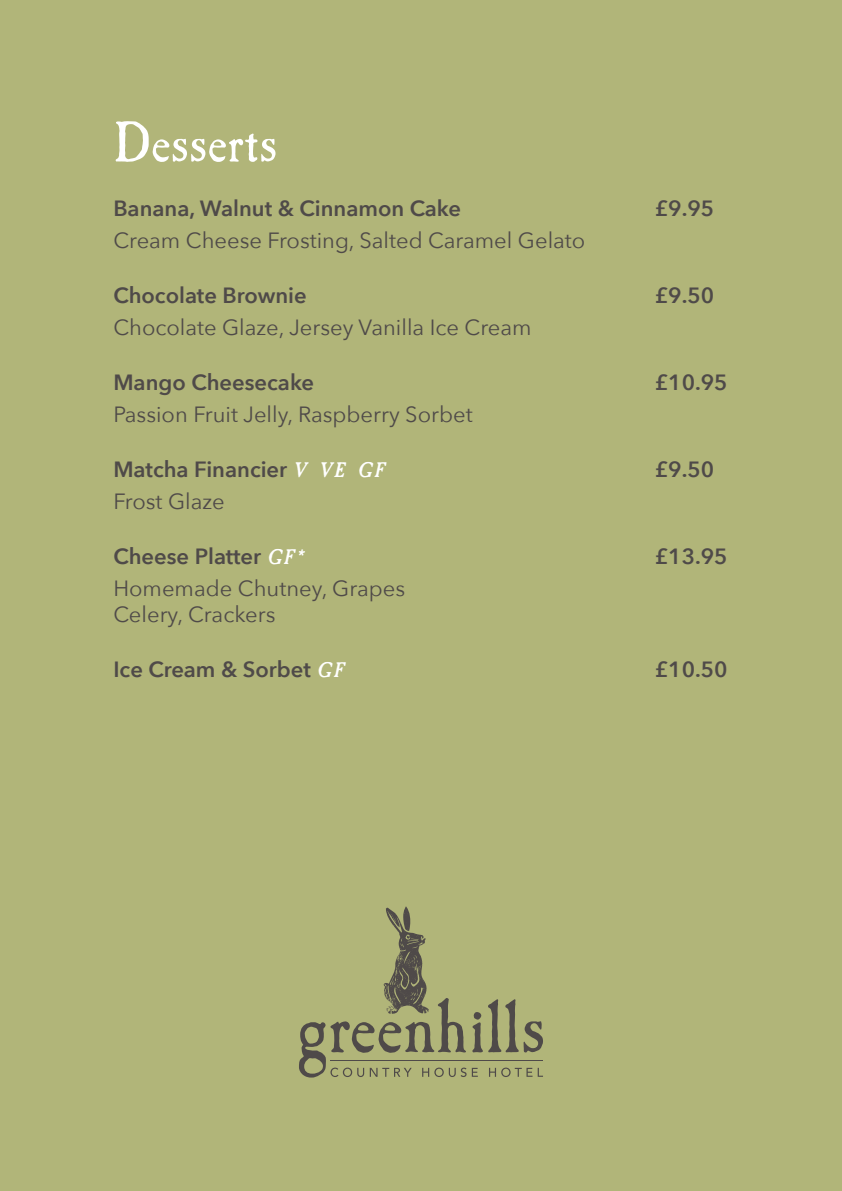
<style>
.page{position:relative;width:842px;height:1191px;background:#b1b579}
.page>*{position:absolute;margin:0;border:0;box-sizing:border-box;transform-origin:0 0}
.t1{font:60px "Caslon Antique";color:#fff}
.t2{font:22px/26.4px "Avenir Next";color:#4f4a49}
.t3{font:600 22px "Avenir Next";color:#4f4a49}
.s1{font-family:"Caslon Antique";font-weight:700;font-style:italic;color:#fff}
</style>
<div class="page">
<svg style="left:299px;top:906px;width:244px;height:171px"></svg>
<p class="t1" style="left:113px;top:108px;width:166px">Desserts</p>
<p class="t3" style="left:113px;top:190px;width:349px">Banana, Walnut &amp; Cinnamon Cake</p>
<p class="t3" style="left:655px;top:190px;width:61px">£9.95</p>
<p class="t2" style="left:113px;top:226px;width:473px">Cream Cheese Frosting, Salted Caramel Gelato</p>
<p class="t3" style="left:113px;top:276px;width:195px">Chocolate Brownie</p>
<p class="t3" style="left:655px;top:276px;width:61px">£9.50</p>
<p class="t2" style="left:113px;top:313px;width:420px">Chocolate Glaze, Jersey Vanilla Ice Cream</p>
<p class="t3" style="left:113px;top:363px;width:202px">Mango Cheesecake</p>
<p class="t3" style="left:655px;top:363px;width:74px">£10.95</p>
<p class="t2" style="left:113px;top:400px;width:361px">Passion Fruit Jelly, Raspberry Sorbet</p>
<p class="t3" style="left:113px;top:450px;width:272px">Matcha Financier <span class="s1">V VE GF</span></p>
<p class="t3" style="left:655px;top:450px;width:61px">£9.50</p>
<p class="t2" style="left:113px;top:487px;width:113px">Frost Glaze</p>
<p class="t3" style="left:113px;top:537px;width:191px">Cheese Platter <span class="s1">GF*</span></p>
<p class="t3" style="left:655px;top:537px;width:74px">£13.95</p>
<p class="t2" style="left:113px;top:574px;width:293px">Homemade Chutney, Grapes<br>Celery, Crackers</p>
<p class="t3" style="left:113px;top:650px;width:231px">Ice Cream &amp; Sorbet <span class="s1">GF</span></p>
<p class="t3" style="left:655px;top:650px;width:74px">£10.50</p>
</div>
